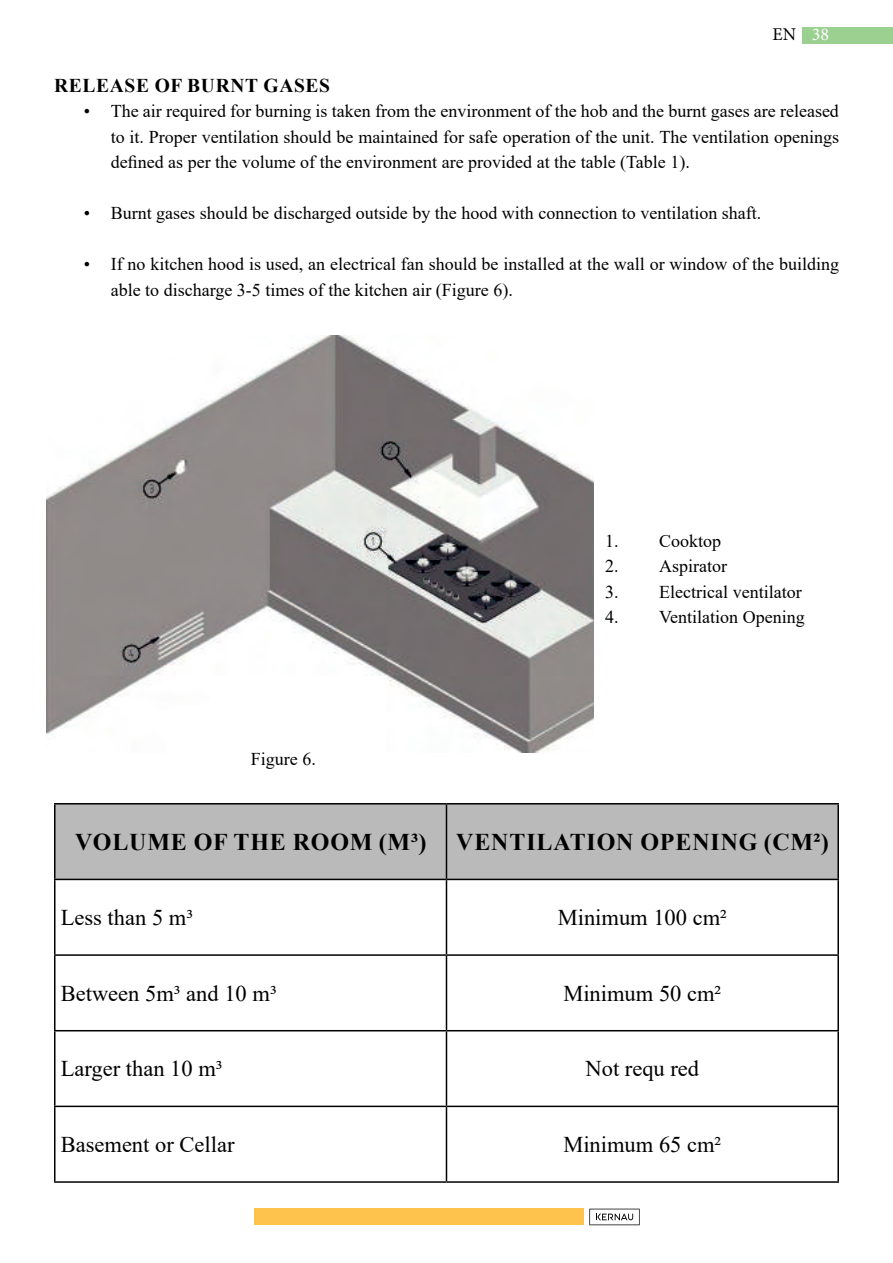
<style>
.page{position:relative;width:893px;height:1263px;background:#fff}
.page>*{position:absolute;margin:0;border:0;box-sizing:border-box;transform-origin:0 0}
.TABELA_TYTUŁ{font:700 24px "Times New Roman";letter-spacing:.035em;color:#000}
.TABELA_ZWYKŁY{font:22.5px "Times New Roman";color:#000}
.TABELA_ZWYKŁY_ŚRODEK{font:22.5px "Times New Roman";color:#000}
.PODROZDZIAŁY{font:700 19.5px "Times New Roman";letter-spacing:.035em;color:#000}
.ZWYKŁY{font:18px/25.5px "Times New Roman";color:#000;text-align:justify}
.t1{font:18px "Minion Pro";color:#000}
.s1{color:#fff}
</style>
<div class="page">
<div style="left:802px;top:27px;width:91px;height:17px;background:#9bd091"></div>
<div style="left:254px;top:1209px;width:330px;height:16px;background:#fec34d"></div>
<svg style="left:589px;top:1209px;width:51px;height:16px"></svg>
<img style="left:47px;top:336px;width:547px;height:417px">
<div style="left:56px;top:804px;width:781px;height:75px;background:#bababa"></div>
<hr style="left:54px;top:803px;width:392px;height:1px;background:#000">
<hr style="left:54px;top:804px;width:2px;height:75px;background:#000">
<hr style="left:446px;top:803px;width:393px;height:1px;background:#000">
<hr style="left:446px;top:804px;width:1px;height:75px;background:#000">
<hr style="left:837px;top:804px;width:2px;height:75px;background:#000">
<hr style="left:54px;top:879px;width:392px;height:1px;background:#000">
<hr style="left:54px;top:880px;width:2px;height:74px;background:#000">
<hr style="left:446px;top:879px;width:393px;height:1px;background:#000">
<hr style="left:446px;top:880px;width:1px;height:74px;background:#000">
<hr style="left:837px;top:880px;width:2px;height:74px;background:#000">
<hr style="left:54px;top:954px;width:392px;height:2px;background:#000">
<hr style="left:54px;top:956px;width:2px;height:74px;background:#000">
<hr style="left:446px;top:954px;width:393px;height:2px;background:#000">
<hr style="left:446px;top:956px;width:1px;height:74px;background:#000">
<hr style="left:837px;top:956px;width:2px;height:74px;background:#000">
<hr style="left:54px;top:1030px;width:392px;height:1px;background:#000">
<hr style="left:54px;top:1031px;width:2px;height:74px;background:#000">
<hr style="left:446px;top:1030px;width:393px;height:1px;background:#000">
<hr style="left:446px;top:1031px;width:1px;height:74px;background:#000">
<hr style="left:837px;top:1031px;width:2px;height:74px;background:#000">
<hr style="left:54px;top:1105px;width:392px;height:2px;background:#000">
<hr style="left:54px;top:1107px;width:2px;height:74px;background:#000">
<hr style="left:446px;top:1105px;width:393px;height:2px;background:#000">
<hr style="left:446px;top:1107px;width:1px;height:74px;background:#000">
<hr style="left:837px;top:1107px;width:2px;height:74px;background:#000">
<hr style="left:54px;top:1181px;width:392px;height:2px;background:#000">
<hr style="left:446px;top:1181px;width:393px;height:2px;background:#000">
<p class="t1" style="left:773px;top:22px;width:58px">EN <span class="s1">38</span></p>
<p class="PODROZDZIAŁY" style="left:54px;top:71px;width:278px">RELEASE OF BURNT GASES</p>
<p class="ZWYKŁY" style="left:111px;top:98px;width:730px;text-indent:-27px">• The air required for burning is taken from the environment of the hob and the burnt gases are released to it. Proper ventilation should be maintained for safe operation of the unit. The ventilation openings defined as per the volume of the environment are provided at the table (Table 1).</p>
<p class="ZWYKŁY" style="left:84px;top:200px;width:679px">• Burnt gases should be discharged outside by the hood with connection to ventilation shaft.</p>
<p class="ZWYKŁY" style="left:111px;top:251px;width:730px;text-indent:-27px">• If no kitchen hood is used, an electrical fan should be installed at the wall or window of the building able to discharge 3-5 times of the kitchen air (Figure 6).</p>
<p class="ZWYKŁY" style="left:251px;top:746px;width:66px">Figure 6.</p>
<p class="ZWYKŁY" style="left:605px;top:527px;width:118px">1. Cooktop</p>
<p class="ZWYKŁY" style="left:605px;top:553px;width:123px">2. Aspirator</p>
<p class="ZWYKŁY" style="left:605px;top:578px;width:198px">3. Electrical ventilator</p>
<p class="ZWYKŁY" style="left:605px;top:604px;width:201px">4. Ventilation Opening</p>
<p class="TABELA_TYTUŁ" style="left:75px;top:824px;width:353px">VOLUME OF THE ROOM (M3)</p>
<p class="TABELA_TYTUŁ" style="left:456px;top:824px;width:374px">VENTILATION OPENING (CM²)</p>
<p class="TABELA_ZWYKŁY" style="left:61px;top:902px;width:134px">Less than 5 m³</p>
<p class="TABELA_ZWYKŁY_ŚRODEK" style="left:558px;top:902px;width:171px">Minimum 100 cm²</p>
<p class="TABELA_ZWYKŁY" style="left:61px;top:977px;width:217px">Between 5m³ and 10 m³</p>
<p class="TABELA_ZWYKŁY_ŚRODEK" style="left:563px;top:977px;width:160px">Minimum 50 cm²</p>
<p class="TABELA_ZWYKŁY" style="left:61px;top:1053px;width:163px">Larger than 10 m³</p>
<p class="TABELA_ZWYKŁY_ŚRODEK" style="left:585px;top:1053px;width:115px">Not requ red</p>
<p class="TABELA_ZWYKŁY" style="left:61px;top:1128px;width:175px">Basement or Cellar</p>
<p class="TABELA_ZWYKŁY_ŚRODEK" style="left:563px;top:1128px;width:160px">Minimum 65 cm²</p>
</div>
